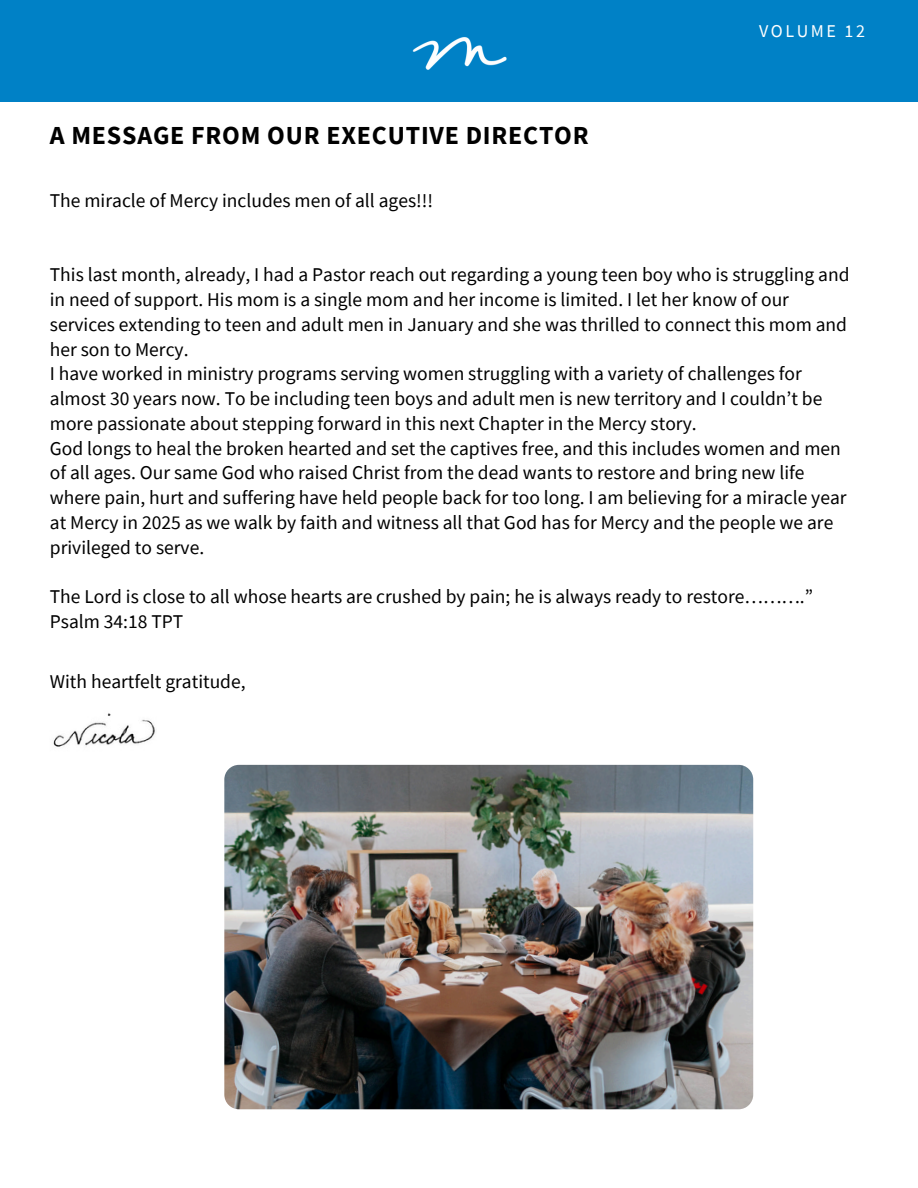
<style>
.page{position:relative;width:918px;height:1188px;background:#fff}
.page>*{position:absolute;margin:0;border:0;box-sizing:border-box;transform-origin:0 0}
.t1{font:700 25.95px "Source Sans Pro";letter-spacing:.03em;color:#000}
.t2{font:19.5px/24.8px "Source Sans Pro";color:#000}
.t3{font:18px "Source Sans Pro";letter-spacing:.14em;color:#fff}
</style>
<div class="page">
<div style="left:0;top:0;width:918px;height:102px;background:#0081c6"></div>
<img style="left:412px;top:37px;width:95px;height:33px">
<img style="left:53px;top:713px;width:102px;height:34px">
<img style="left:224px;top:765px;width:529px;height:344px;border-radius:15px">
<p class="t1" style="left:50px;top:118px;width:540px">A MESSAGE FROM OUR EXECUTIVE DIRECTOR</p>
<p class="t2" style="left:50px;top:188px;width:385px">The miracle of Mercy includes men of all ages!!!</p>
<h2 class="t3" style="left:759px;top:19px;width:107px">VOLUME 12</h2>
<p class="t2" style="left:50px;top:262px;width:801px">This last month, already, I had a Pastor reach out regarding a young teen boy who is struggling and in need of support. His mom is a single mom and her income is limited. I let her know of our services extending to teen and adult men in January and she was thrilled to connect this mom and her son to Mercy.</p>
<p class="t2" style="left:50px;top:361px;width:774px">I have worked in ministry programs serving women struggling with a variety of challenges for almost 30 years now. To be including teen boys and adult men is new territory and I couldn’t be more passionate about stepping forward in this next Chapter in the Mercy story.</p>
<p class="t2" style="left:50px;top:435px;width:798px">God longs to heal the broken hearted and set the captives free, and this includes women and men of all ages. Our same God who raised Christ from the dead wants to restore and bring new life where pain, hurt and suffering have held people back for too long. I am believing for a miracle year at Mercy in 2025 as we walk by faith and witness all that God has for Mercy and the people we are privileged to serve.</p>
<p class="t2" style="left:50px;top:584px;width:765px">The Lord is close to all whose hearts are crushed by pain; he is always ready to restore……….”<br>Psalm 34:18 TPT</p>
<p class="t2" style="left:50px;top:668px;width:197px">With heartfelt gratitude,</p>
</div>
